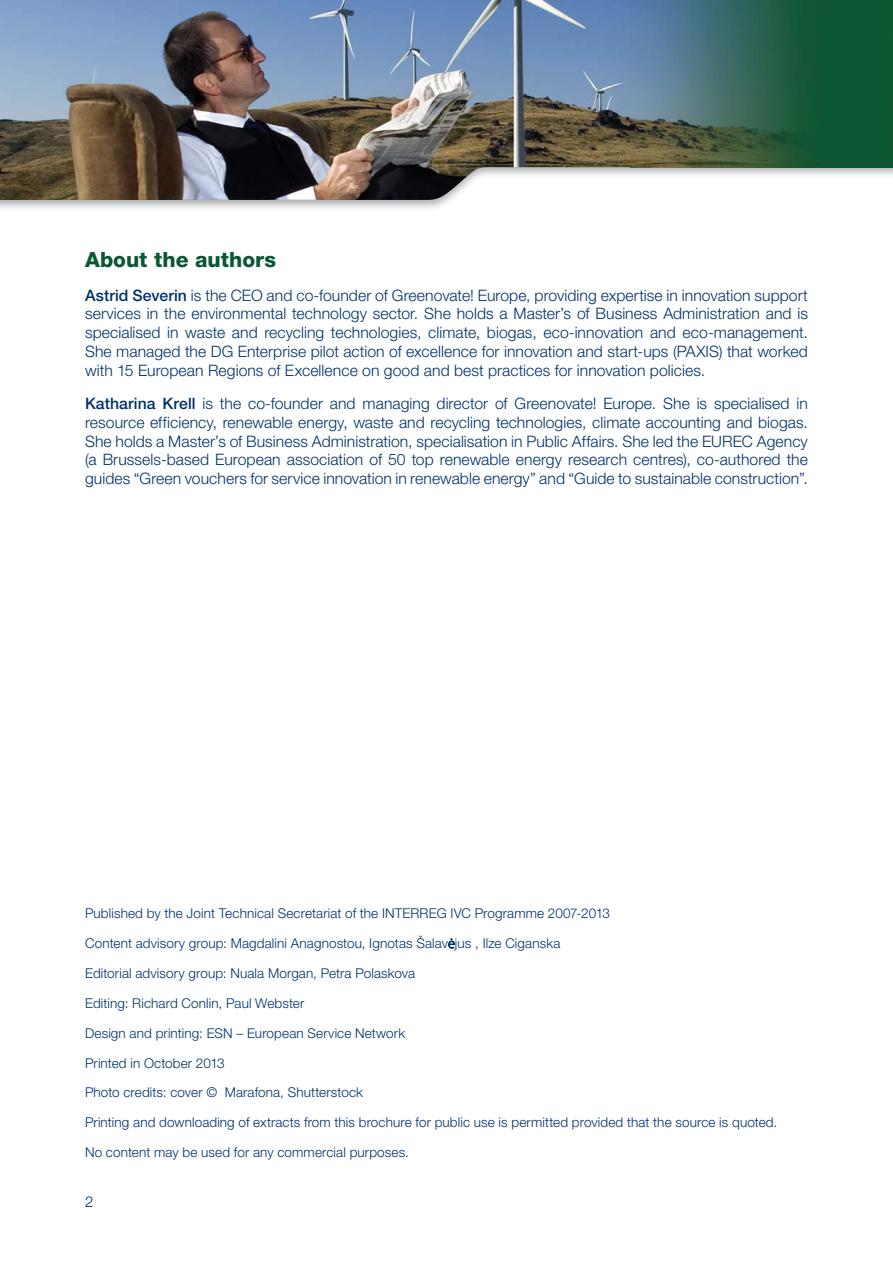
<style>
.page{position:relative;width:893px;height:1263px;background:#fff}
.page>*{position:absolute;margin:0;border:0;box-sizing:border-box;transform-origin:0 0}
.t1{font:800 21px "Helvetica Neue";color:#0c5633}
.t2{font:300 15.75px/18.8px "Helvetica Neue";letter-spacing:.005em;color:#00316d;text-align:justify}
.t3{font:300 15px "Helvetica Neue";color:#00316d}
.t4{font:300 13.5px "Helvetica Neue";letter-spacing:.01em;color:#00316d}
.s1{font-weight:500}
.s2{font-family:"Myriad Pro";font-size:14.25px}
</style>
<div class="page">
<svg style="left:631px;top:167px;width:262px;height:10px"></svg>
<img style="left:0;top:0;width:631px;height:200px">
<img style="left:630px;top:0;width:263px;height:167px">
<svg style="left:448px;top:938px;width:6px;height:10px"></svg>
<h1 class="t1" style="left:85px;top:247px;width:193px">About the authors</h1>
<p class="t2" style="left:85px;top:285px;width:724px"><span class="s1">Astrid Severin</span> is the CEO and co-founder of Greenovate! Europe, providing expertise in innovation support services in the environmental technology sector. She holds a Master’s of Business Administration and is specialised in waste and recycling technologies, climate, biogas, eco-innovation and eco-management.<br>She managed the DG Enterprise pilot action of excellence for innovation and start-ups (PAXIS) that worked with 15 European Regions of Excellence on good and best practices for innovation policies.</p>
<p class="t2" style="left:85px;top:394px;width:724px"><span class="s1">Katharina Krell</span> is the co-founder and managing director of Greenovate! Europe. She is specialised in resource efficiency, renewable energy, waste and recycling technologies, climate accounting and biogas.<br>She holds a Master’s of Business Administration, specialisation in Public Affairs. She led the EUREC Agency (a Brussels-based European association of 50 top renewable energy research centres), co-authored the guides “Green vouchers for service innovation in renewable energy” and “Guide to sustainable construction”.</p>
<p class="t4" style="left:85px;top:905px;width:526px">Published by the Joint Technical Secretariat of the INTERREG IVC Programme 2007-2013</p>
<p class="t4" style="left:85px;top:935px;width:477px">Content advisory group: Magdalini Anagnostou, Ignotas Šalav<span class="s2">ė</span>jus , Ilze Ciganska</p>
<p class="t4" style="left:85px;top:965px;width:332px">Editorial advisory group: Nuala Morgan, Petra Polaskova</p>
<p class="t4" style="left:85px;top:995px;width:221px">Editing: Richard Conlin, Paul Webster</p>
<p class="t4" style="left:85px;top:1025px;width:322px">Design and printing: ESN – European Service Network</p>
<p class="t4" style="left:85px;top:1054px;width:141px">Printed in October 2013</p>
<p class="t4" style="left:85px;top:1084px;width:279px">Photo credits: cover © Marafona, Shutterstock</p>
<p class="t4" style="left:85px;top:1114px;width:694px">Printing and downloading of extracts from this brochure for public use is permitted provided that the source is quoted.</p>
<p class="t4" style="left:85px;top:1144px;width:325px">No content may be used for any commercial purposes.</p>
<p class="t3" style="left:85px;top:1193px;width:10px">2</p>
</div>
